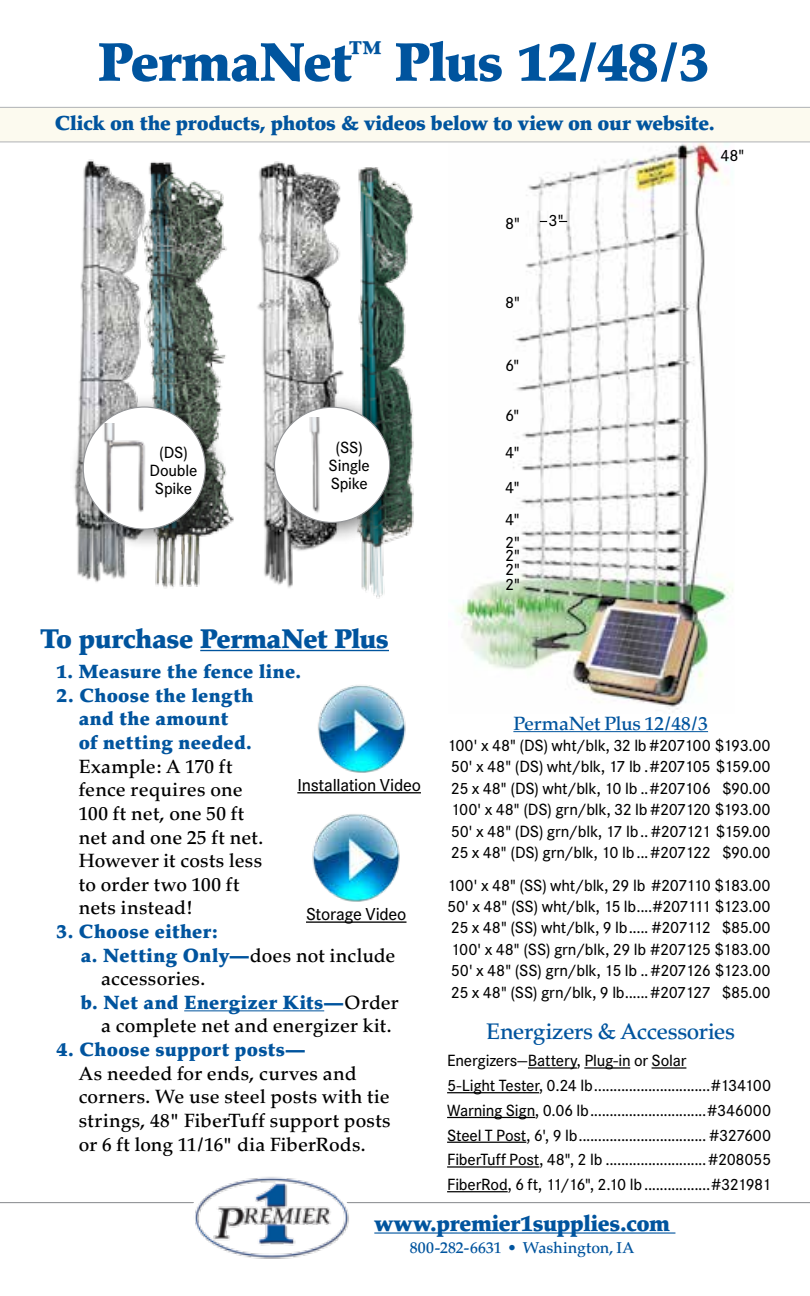
<style>
.page{position:relative;width:810px;height:1296px;background:#fff}
.page>*{position:absolute;margin:0;border:0;box-sizing:border-box;transform-origin:0 0}
.t1{font:900 54px "Palatino";letter-spacing:-.025em;color:#00549e}
.t2{font:900 27px "Palatino";letter-spacing:-.02em;color:#00549e}
.t3{font:900 22.5px "Palatino";letter-spacing:-.015em;color:#00549e}
.t4{font:500 22.5px "Palatino";letter-spacing:-.02em;color:#00549e}
.t5{font:900 20.25px "Palatino";letter-spacing:-.015em;color:#00549e}
.t6{font:500 19.12px/23.6px "Palatino";letter-spacing:.01em;color:#000}
.t7{font:900 19.12px/23.6px "Palatino";letter-spacing:.015em;color:#00549e}
.t8{font:500 19.12px "Palatino";letter-spacing:-.005em;color:#00549e}
.t9{font:500 18px "Corporate S";letter-spacing:-.015em;color:#000}
.t10{font:500 16.88px/21.4px "Corporate S";letter-spacing:-.015em;color:#000}
.t11{font:500 15.75px "Palatino";letter-spacing:.005em;color:#00549e}
.s1{font-weight:500;color:#000}
</style>
<div class="page">
<img style="left:358px;top:167px;width:56px;height:432px">
<img style="left:183px;top:180px;width:51px;height:407px">
<hr style="left:0;top:1202px;width:810px;height:1px;background:#939598">
<img style="left:449px;top:142px;width:286px;height:567px">
<div style="left:0;top:107px;width:810px;height:35px;background:#fcfaef"></div>
<hr style="left:297px;top:792px;width:124px;height:1px;background:#000">
<hr style="left:306px;top:921px;width:101px;height:2px;background:#000">
<img style="left:77px;top:159px;width:106px;height:430px">
<img style="left:257px;top:161px;width:87px;height:427px">
<div style="left:260px;top:393px;width:152px;height:153px;background:#000;opacity:.5"></div>
<div style="left:274px;top:407px;width:116px;height:115px;background:#fff;border-radius:50%"></div>
<img style="left:269px;top:417px;width:51px;height:99px">
<div style="left:69px;top:393px;width:158px;height:159px;background:#000;opacity:.5"></div>
<div style="left:83px;top:407px;width:122px;height:122px;background:#fff;border-radius:50%"></div>
<img style="left:72px;top:424px;width:88px;height:111px">
<hr style="left:513px;top:731px;width:195px;height:1px;background:#00549e">
<hr style="left:200px;top:650px;width:189px;height:1px;background:#00549e">
<hr style="left:184px;top:1010px;width:140px;height:1px;background:#00549e">
<img style="left:318px;top:685px;width:88px;height:88px">
<img style="left:312px;top:814px;width:88px;height:88px">
<hr style="left:528px;top:1067px;width:49px;height:2px;background:#000">
<hr style="left:584px;top:1067px;width:46px;height:2px;background:#000">
<hr style="left:652px;top:1067px;width:34px;height:2px;background:#000">
<hr style="left:447px;top:1092px;width:92px;height:1px;background:#000">
<hr style="left:447px;top:1117px;width:88px;height:1px;background:#000">
<hr style="left:447px;top:1142px;width:79px;height:1px;background:#000">
<hr style="left:447px;top:1166px;width:92px;height:2px;background:#000">
<hr style="left:447px;top:1191px;width:61px;height:1px;background:#000">
<img style="left:190px;top:1177px;width:161px;height:82px">
<hr style="left:374px;top:1232px;width:301px;height:2px;background:#00549e">
<h1 class="t1" style="left:98px;top:30px;width:614px">PermaNet<sup>™</sup> Plus 12/48/3</h1>
<p class="t5" style="left:55px;top:111px;width:662px">Click on the products, photos &amp; videos below to view on our website.</p>
<p class="t10" style="left:150px;top:444px;width:49px;line-height:18px;text-align:center">(DS)<br>Double<br>Spike</p>
<p class="t10" style="left:329px;top:439px;width:43px;line-height:18px;text-align:center">(SS)<br>Single<br>Spike</p>
<p class="t10" style="left:505px;top:213px;width:17px">8"</p>
<p class="t10" style="left:505px;top:292px;width:17px">8"</p>
<p class="t10" style="left:505px;top:355px;width:16px">6"</p>
<p class="t10" style="left:505px;top:404px;width:16px">6"</p>
<p class="t10" style="left:505px;top:435px;width:16px;line-height:34.9px">4"<br>4"</p>
<p class="t10" style="left:505px;top:508px;width:17px;line-height:22.5px">4"<br>2"</p>
<p class="t10" style="left:505px;top:549px;width:17px;line-height:13.5px">2"<br>2"</p>
<p class="t10" style="left:505px;top:574px;width:17px">2"</p>
<p class="t10" style="left:549px;top:210px;width:17px">3"</p>
<p class="t10" style="left:720px;top:144px;width:26px">48"</p>
<h2 class="t2" style="left:40px;top:622px;width:350px">To purchase PermaNet Plus</h2>
<p class="t7" style="left:56px;top:660px;width:246px">1. Measure the fence line.</p>
<p class="t7" style="left:79px;top:684px;width:176px;text-indent:-22px">2. Choose the length and the amount<br>of netting needed.</p>
<p class="t6" style="left:79px;top:755px;width:186px">Example: A 170 ft fence requires one<br>100 ft net, one 50 ft net and one 25 ft net.<br>However it costs less to order two 100 ft nets instead!</p>
<p class="t7" style="left:56px;top:920px;width:163px">3. Choose either:</p>
<p class="t7" style="left:81px;top:943px;width:316px">a. Netting Only—<span class="s1">does not include</span></p>
<p class="t6" style="left:101px;top:967px;width:105px">accessories.</p>
<p class="t7" style="left:81px;top:991px;width:319px">b. Net and Energizer Kits—<span class="s1">Order</span></p>
<p class="t6" style="left:101px;top:1015px;width:292px">a complete net and energizer kit.</p>
<p class="t7" style="left:56px;top:1038px;width:250px">4. Choose support posts—</p>
<p class="t6" style="left:79px;top:1062px;width:314px">As needed for ends, curves and corners. We use steel posts with tie strings, 48" FiberTuff support posts or 6 ft long 11/16" dia FiberRods.</p>
<p class="t8" style="left:513px;top:712px;width:196px">PermaNet Plus 12/48/3</p>
<p class="t10" style="left:447px;top:735px;width:325px;text-align:justify">100' x 48" (DS) wht/blk, 32 lb #207100 $193.00<br>50' x 48" (DS) wht/blk, 17 lb .#207105 $159.00<br>25 x 48" (DS) wht/blk, 10 lb ..#207106 $90.00<br>100' x 48" (DS) grn/blk, 32 lb #207120 $193.00<br>50' x 48" (DS) grn/blk, 17 lb.. #207121 $159.00<br>25 x 48" (DS) grn/blk, 10 lb...#207122 $90.00</p>
<p class="t10" style="left:447px;top:874px;width:325px;text-align:justify">100' x 48" (SS) wht/blk, 29 lb #207110 $183.00<br>50' x 48" (SS) wht/blk, 15 lb....#207111 $123.00<br>25 x 48" (SS) wht/blk, 9 lb..... #207112 $85.00<br>100' x 48" (SS) grn/blk, 29 lb #207125 $183.00<br>50' x 48" (SS) grn/blk, 15 lb ..#207126 $123.00<br>25 x 48" (SS) grn/blk, 9 lb......#207127 $85.00</p>
<p class="t9" style="left:297px;top:775px;width:125px">Installation Video</p>
<p class="t9" style="left:306px;top:904px;width:102px">Storage Video</p>
<h3 class="t4" style="left:486px;top:1018px;width:250px">Energizers &amp; Accessories</h3>
<p class="t10" style="left:447px;top:1048px;width:326px;line-height:24.8px">Energizers—Battery, Plug-in or Solar<br>5-Light Tester, 0.24 lb..............................#134100<br>Warning Sign, 0.06 lb..............................#346000<br>Steel T Post, 6', 9 lb................................. #327600<br>FiberTuff Post, 48", 2 lb ..........................#208055<br>FiberRod, 6 ft, 11/16", 2.10 lb.................#321981</p>
<h3 class="t3" style="left:374px;top:1210px;width:297px">www.premier1supplies.com</h3>
<p class="t11" style="left:410px;top:1239px;width:226px">800-282-6631 • Washington, IA</p>
</div>
